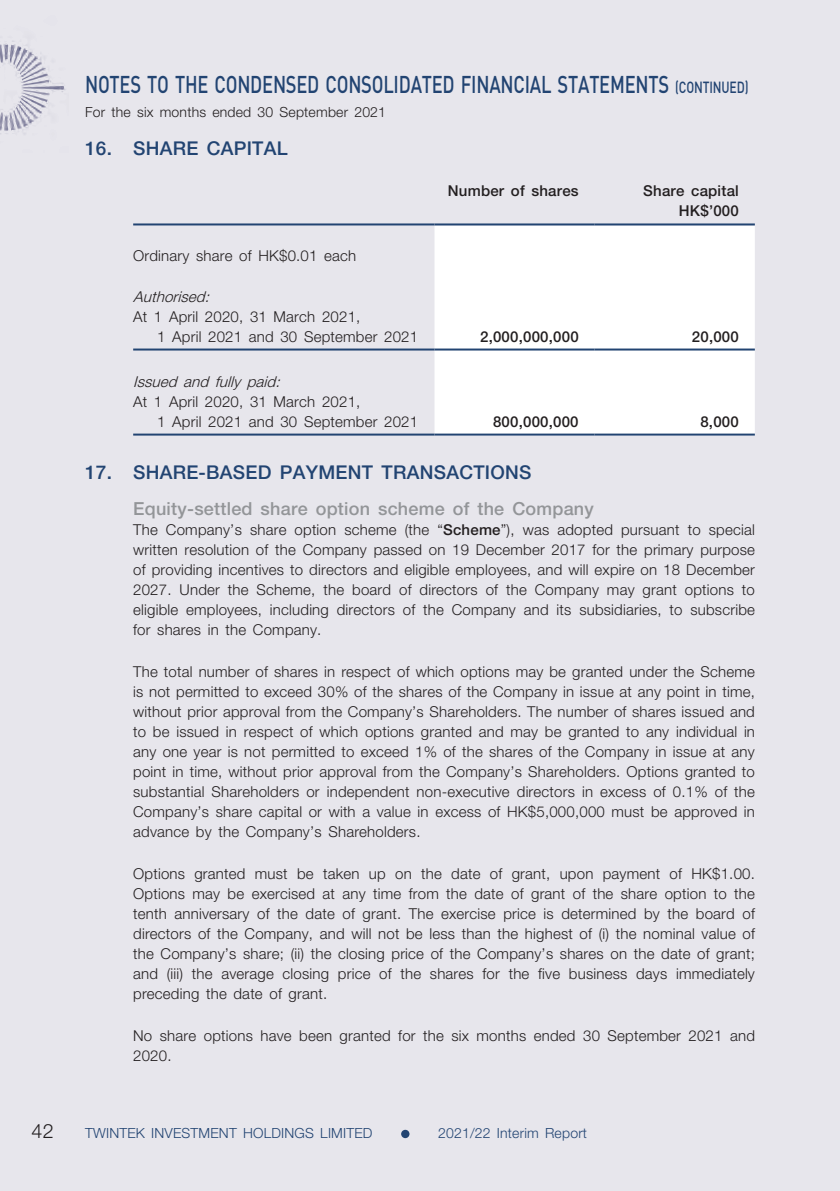
<style>
.page{position:relative;width:840px;height:1191px;background:#fff}
.page>*{position:absolute;margin:0;border:0;box-sizing:border-box;transform-origin:0 0}
.t1{font:500 24px "DIN Pro";letter-spacing:-.015em;color:#224472;scale:.76 1}
.t2{font:300 19.8px "Helvetica Neue LT Std";color:#231f20}
._17_H1__Note{font:500 19px "Helvetica Neue LT Std";letter-spacing:.015em;color:#224472}
._18___H2__Note{font:500 18px "Helvetica Neue LT Std";letter-spacing:.015em;color:#939598}
._26___P2__Note{font:300 15px/20px "Helvetica Neue LT Std";letter-spacing:.015em;color:#231f20;text-align:justify}
._15_Table_Stub{font:300 15px/20px "Helvetica Neue LT Std";letter-spacing:.015em;color:#231f20}
._26___P2__Note-2{font:500 15px "Helvetica Neue LT Std";letter-spacing:.015em;color:#231f20}
._15_Table_Stub-2{font:italic 300 15px "Helvetica Neue LT Std";color:#231f20}
.t3{font:300 14px "Helvetica Neue LT Std";letter-spacing:.015em;color:#224472}
.t4{font:300 14px "Helvetica Neue LT Std";letter-spacing:.015em;color:#231f20}
.s1{font-size:16px}
.s2{font-weight:500}
</style>
<div class="page">
<div style="left:0;top:0;width:838px;height:1191px;background:#e7e6ec"></div>
<img style="left:0;top:41px;width:66px;height:93px">
<div style="left:401px;top:1129px;width:8px;height:9px;background:#224472;border-radius:50%"></div>
<div style="left:434px;top:225px;width:320px;height:208px;background:#fff"></div>
<hr style="left:133px;top:223px;width:301px;height:2px;background:#224472">
<hr style="left:434px;top:223px;width:160px;height:2px;background:#224472">
<hr style="left:594px;top:223px;width:160px;height:2px;background:#224472">
<hr style="left:133px;top:348px;width:301px;height:2px;background:#224472">
<hr style="left:434px;top:348px;width:160px;height:2px;background:#224472">
<hr style="left:594px;top:348px;width:160px;height:2px;background:#224472">
<hr style="left:133px;top:433px;width:301px;height:2px;background:#224472">
<hr style="left:434px;top:433px;width:160px;height:2px;background:#224472">
<hr style="left:594px;top:433px;width:160px;height:2px;background:#224472">
<h1 class="t1" style="left:85px;top:68px;width:874px">NOTES TO THE CONDENSED CONSOLIDATED FINANCIAL STATEMENTS <span class="s1">(CONTINUED)</span></h1>
<p class="t4" style="left:85px;top:103px;width:302px">For the six months ended 30 September 2021</p>
<p class="_17_H1__Note" style="left:85px;top:137px;width:204px">16. SHARE CAPITAL</p>
<p class="_15_Table_Stub" style="left:133px;top:246px;width:224px">Ordinary share of HK$0.01 each</p>
<p class="_15_Table_Stub-2" style="left:133px;top:287px;width:82px">Authorised:</p>
<p class="_15_Table_Stub" style="left:157px;top:306px;width:262px;text-indent:-24px">At 1 April 2020, 31 March 2021,<br>1 April 2021 and 30 September 2021</p>
<p class="_26___P2__Note-2" style="left:447px;top:182px;width:132px">Number of shares</p>
<p class="_26___P2__Note-2" style="left:643px;top:182px;width:97px">Share capital</p>
<p class="_26___P2__Note-2" style="left:678px;top:202px;width:61px">HK$’000</p>
<p class="_26___P2__Note-2" style="left:480px;top:327px;width:100px">2,000,000,000</p>
<p class="_26___P2__Note-2" style="left:691px;top:327px;width:48px">20,000</p>
<p class="_15_Table_Stub-2" style="left:133px;top:372px;width:152px">Issued and fully paid:</p>
<p class="_15_Table_Stub" style="left:157px;top:391px;width:262px;text-indent:-24px">At 1 April 2020, 31 March 2021,<br>1 April 2021 and 30 September 2021</p>
<p class="_26___P2__Note-2" style="left:493px;top:412px;width:87px">800,000,000</p>
<p class="_26___P2__Note-2" style="left:700px;top:412px;width:40px">8,000</p>
<p class="_17_H1__Note" style="left:85px;top:461px;width:447px">17. SHARE-BASED PAYMENT TRANSACTIONS</p>
<p class="_18___H2__Note" style="left:133px;top:498px;width:462px">Equity-settled share option scheme of the Company</p>
<p class="_26___P2__Note" style="left:133px;top:519px;width:623px">The Company’s share option scheme (the “<span class="s2">Scheme</span>”), was adopted pursuant to special written resolution of the Company passed on 19 December 2017 for the primary purpose of providing incentives to directors and eligible employees, and will expire on 18 December 2027. Under the Scheme, the board of directors of the Company may grant options to eligible employees, including directors of the Company and its subsidiaries, to subscribe for shares in the Company.</p>
<p class="_26___P2__Note" style="left:133px;top:661px;width:623px">The total number of shares in respect of which options may be granted under the Scheme is not permitted to exceed 30% of the shares of the Company in issue at any point in time, without prior approval from the Company’s Shareholders. The number of shares issued and to be issued in respect of which options granted and may be granted to any individual in any one year is not permitted to exceed 1% of the shares of the Company in issue at any point in time, without prior approval from the Company’s Shareholders. Options granted to substantial Shareholders or independent non-executive directors in excess of 0.1% of the Company’s share capital or with a value in excess of HK$5,000,000 must be approved in advance by the Company’s Shareholders.</p>
<p class="_26___P2__Note" style="left:133px;top:863px;width:623px">Options granted must be taken up on the date of grant, upon payment of HK$1.00.<br>Options may be exercised at any time from the date of grant of the share option to the tenth anniversary of the date of grant. The exercise price is determined by the board of directors of the Company, and will not be less than the highest of (i) the nominal value of the Company’s share; (ii) the closing price of the Company’s shares on the date of grant; and (iii) the average closing price of the shares for the five business days immediately preceding the date of grant.</p>
<p class="_26___P2__Note" style="left:133px;top:1025px;width:623px">No share options have been granted for the six months ended 30 September 2021 and<br>2020.</p>
<h2 class="t2" style="left:31px;top:1119px;width:24px">42</h2>
<p class="t3" style="left:85px;top:1124px;width:289px">TWINTEK INVESTMENT HOLDINGS LIMITED</p>
<p class="t3" style="left:438px;top:1124px;width:150px">2021/22 Interim Report</p>
</div>
